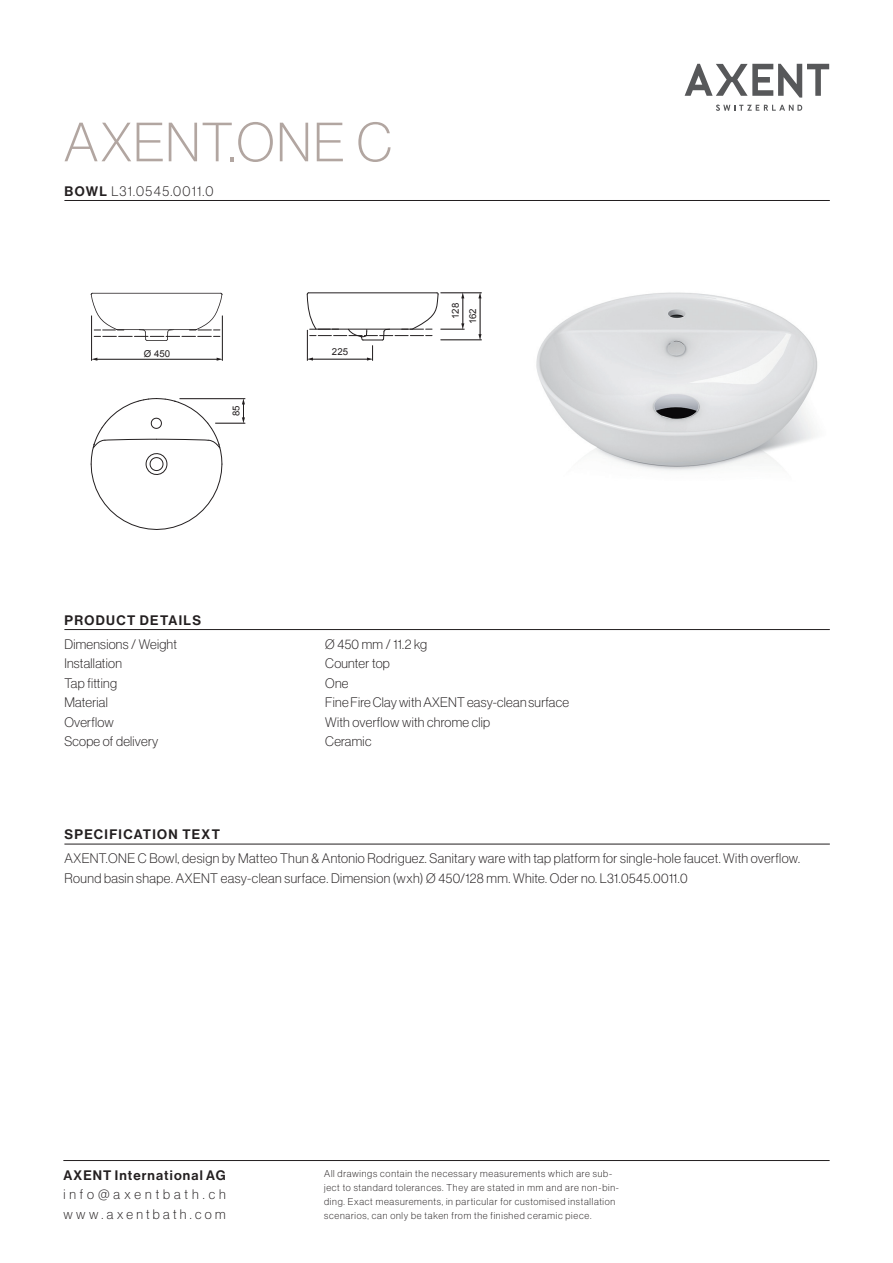
<style>
.page{position:relative;width:893px;height:1263px;background:#fff}
.page>*{position:absolute;margin:0;border:0;box-sizing:border-box;transform-origin:0 0}
.t1{font:54px "N Haas Grotesk DS Pro 35 X Lt";letter-spacing:.03em;color:#b2a6a1}
.Text_Copy{font:13.5px/19.5px "N Haas Grotesk DS Pro 35 X Lt";letter-spacing:.03em;color:#231f20}
.Content_Text_3_Colum{font:13.5px "N Haas Grotesk DS Pro 35 X Lt";letter-spacing:.02em;color:#231f20}
.Text_Headings{font:13.5px "N Haas Grotesk DS Pro 65 Md";letter-spacing:.09em;color:#231f20}
.Text_Copy-2{font:13.5px/19.5px "N Haas Grotesk DS Pro 35 X Lt";letter-spacing:.27em;color:#231f20}
.Text_Headings-2{font:13.5px "N Haas Grotesk DS Pro 35 X Lt";letter-spacing:.095em;color:#231f20}
.Info_Statement{font:9.75px/14px "N Haas Grotesk DS Pro 35 X Lt";letter-spacing:.075em;color:#231f20}
.t2{font:9.6px "Arial";color:#231f20}
.s1{font-family:"N Haas Grotesk DS Pro 65 Md"}
</style>
<div class="page">
<hr style="left:64px;top:629px;width:766px;height:1px;background:#231f20">
<hr style="left:64px;top:844px;width:766px;height:1px;background:#231f20">
<hr style="left:64px;top:200px;width:766px;height:1px;background:#231f20">
<svg style="left:91px;top:398px;width:131px;height:132px"></svg>
<svg style="left:91px;top:293px;width:132px;height:48px"></svg>
<hr style="left:480px;top:297px;width:1px;height:38px;background:#231f20">
<svg style="left:478px;top:334px;width:3px;height:6px"></svg>
<hr style="left:440px;top:340px;width:42px;height:1px;background:#231f20">
<hr style="left:440px;top:293px;width:42px;height:1px;background:#231f20">
<svg style="left:242px;top:399px;width:3px;height:24px"></svg>
<hr style="left:180px;top:398px;width:65px;height:1px;background:#231f20">
<hr style="left:215px;top:423px;width:30px;height:1px;background:#231f20">
<hr style="left:96px;top:359px;width:122px;height:1px;background:#231f20">
<svg style="left:92px;top:358px;width:5px;height:3px"></svg>
<svg style="left:217px;top:358px;width:5px;height:3px"></svg>
<hr style="left:222px;top:316px;width:1px;height:45px;background:#231f20">
<hr style="left:91px;top:316px;width:1px;height:45px;background:#231f20">
<svg style="left:307px;top:292px;width:157px;height:69px"></svg>
<img style="left:536px;top:292px;width:282px;height:179px">
<svg style="left:685px;top:64px;width:144px;height:34px"></svg>
<svg style="left:716px;top:105px;width:86px;height:6px"></svg>
<hr style="left:63px;top:1160px;width:767px;height:1px;background:#231f20">
<h1 class="t1" style="left:64px;top:112px;width:329px">AXENT.ONE C</h1>
<p class="Text_Headings-2" style="left:65px;top:183px;width:150px"><span class="s1">BOWL</span> L31.0545.0011.0</p>
<p class="t2" style="left:144px;top:347px;width:28px">Ø 450</p>
<p class="t2" style="left:332px;top:345px;width:18px">225</p>
<p class="t2" style="left:230px;top:416px;width:12px;rotate:-90deg">85</p>
<p class="t2" style="left:449px;top:319px;width:18px;rotate:-90deg">128</p>
<p class="t2" style="left:466px;top:324px;width:18px;rotate:-90deg">162</p>
<p class="Text_Headings" style="left:65px;top:612px;width:138px">PRODUCT DETAILS</p>
<p class="Content_Text_3_Colum" style="left:64px;top:636px;width:114px">Dimensions / Weight</p>
<p class="Content_Text_3_Colum" style="left:64px;top:656px;width:59px">Installation</p>
<p class="Content_Text_3_Colum" style="left:64px;top:675px;width:54px">Tap fitting</p>
<p class="Content_Text_3_Colum" style="left:64px;top:695px;width:45px">Material</p>
<p class="Content_Text_3_Colum" style="left:64px;top:714px;width:51px">Overflow</p>
<p class="Content_Text_3_Colum" style="left:64px;top:734px;width:96px">Scope of delivery</p>
<p class="Content_Text_3_Colum" style="left:325px;top:636px;width:103px">Ø 450 mm / 11.2 kg</p>
<p class="Content_Text_3_Colum" style="left:325px;top:656px;width:66px">Counter top</p>
<p class="Content_Text_3_Colum" style="left:325px;top:675px;width:25px">One</p>
<p class="Content_Text_3_Colum" style="left:325px;top:695px;width:245px">Fine Fire Clay with AXENT easy-clean surface</p>
<p class="Content_Text_3_Colum" style="left:325px;top:714px;width:166px">With overflow with chrome clip</p>
<p class="Content_Text_3_Colum" style="left:325px;top:734px;width:48px">Ceramic</p>
<p class="Text_Headings" style="left:65px;top:827px;width:157px">SPECIFICATION TEXT</p>
<p class="Text_Copy" style="left:64px;top:849px;width:737px">AXENT.ONE C Bowl, design by Matteo Thun &amp; Antonio Rodriguez. Sanitary ware with tap platform for single-hole faucet. With overflow.<br>Round basin shape. AXENT easy-clean surface. Dimension (wxh) Ø 450/128 mm. White. Oder no. L31.0545.0011.0</p>
<h2 class="Text_Headings" style="left:63px;top:1167px;width:164px">AXENT International AG</h2>
<h2 class="Text_Copy-2" style="left:63px;top:1185px;width:164px">info@axentbath.ch www.axentbath.com</h2>
<p class="Info_Statement" style="left:324px;top:1166px;width:296px">All drawings contain the necessary measurements which are sub&shy;ject to standard tolerances. They are stated in mm and are non-bin&shy;ding. Exact measurements, in particular for customised installation scenarios, can only be taken from the finished ceramic piece.</p>
</div>
